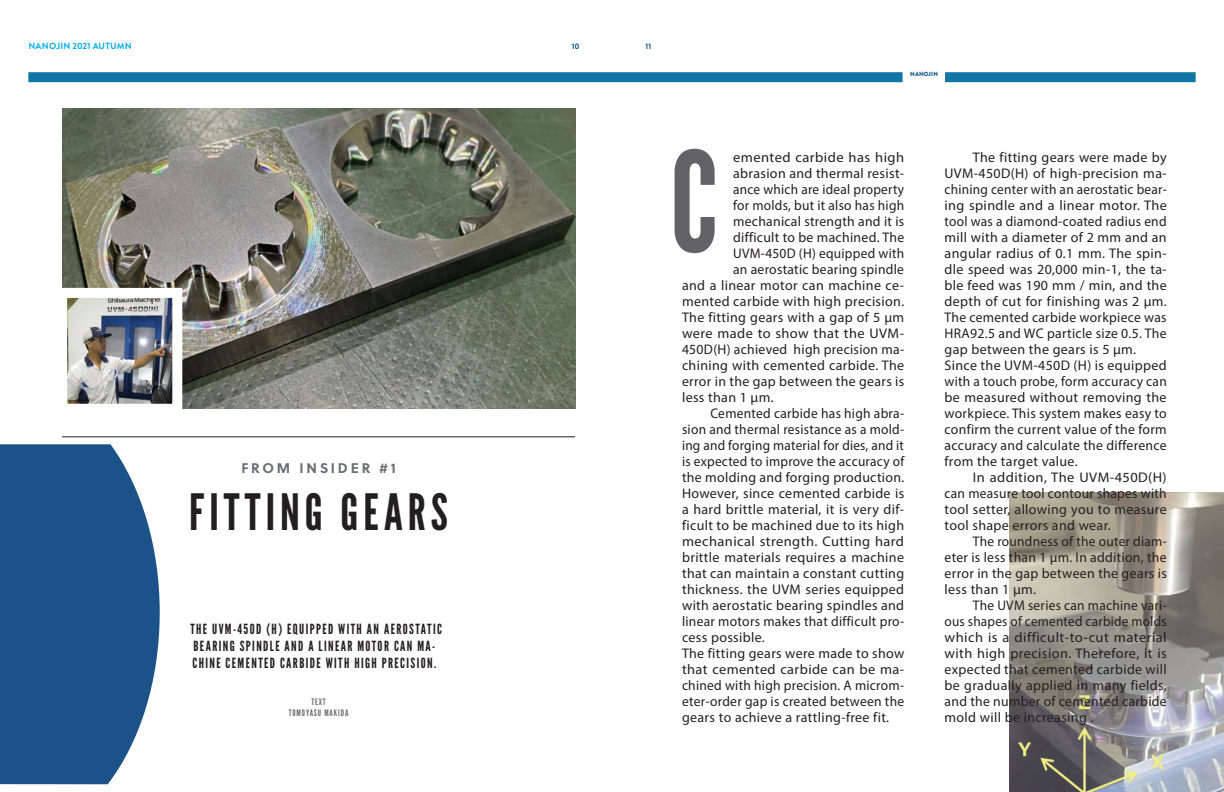
<style>
.page{position:relative;width:1224px;height:792px;background:#fff}
.page>*{position:absolute;margin:0;border:0;box-sizing:border-box;transform-origin:0 0}
.t1{font:139px "League Gothic";color:#636366}
.t2{font:50px "League Gothic";letter-spacing:.1em;color:#231f20}
.t3{font:14px/16px "Myriad Pro";letter-spacing:.025em;color:#231f20}
.t4{font:14px/16px "Myriad Pro";letter-spacing:.025em;color:#231f20;text-align:justify;scale:.96 1}
.t5{font:14px/16.8px "League Gothic";letter-spacing:.1em;color:#231f20}
.t6{font:14px "Myriad Pro";letter-spacing:.025em;color:#231f20;scale:.95 1}
.t7{font:14px "Myriad Pro";letter-spacing:.025em;color:#231f20;scale:1.04 1}
.t8{font:700 14px "Soleil";letter-spacing:.2em;color:#6c6d70}
.t9{font:9px/10.8px "League Gothic";letter-spacing:.1em;color:#6c6d70;text-align:center}
.t10{font:700 9px "Brandon Grotesque";letter-spacing:.025em;color:#00aeef}
.t11{font:700 8px "Brandon Grotesque";color:#0b5581}
.t12{font:900 6px "Brandon Grotesque";letter-spacing:.02em;color:#0b5581}
</style>
<div class="page">
<div style="left:28px;top:72px;width:875px;height:10px;background:#1176a6"></div>
<div style="left:945px;top:72px;width:251px;height:10px;background:#1176a6"></div>
<img style="left:62px;top:108px;width:513px;height:301px">
<hr style="left:62px;top:436px;width:513px;height:1px;background:#231f20">
<img style="left:1010px;top:492px;width:214px;height:300px">
<svg style="left:0;top:444px;width:160px;height:340px;background:#316393"></svg>
<img style="left:68px;top:299px;width:103px;height:104px">
<div style="left:57px;top:288px;width:125px;height:126px;border:10px solid #fff"></div>
<p class="t10" style="left:28px;top:40px;width:105px">NANOJIN 2021 AUTUMN</p>
<p class="t11" style="left:572px;top:40px;width:9px">10</p>
<p class="t11" style="left:645px;top:40px;width:7px">11</p>
<p class="t12" style="left:910px;top:70px;width:29px">NANOJIN</p>
<p class="t8" style="left:241px;top:457px;width:156px">FROM INSIDER #1</p>
<h2 class="t2" style="left:189px;top:482px;width:260px">FITTING GEARS</h2>
<p class="t5" style="left:190px;top:621px;width:253px">THE UVM-450D (H) EQUIPPED WITH AN AEROSTATIC<br>BEARING SPINDLE AND A LINEAR MOTOR CAN MA-<br>CHINE CEMENTED CARBIDE WITH HIGH PRECISION.</p>
<p class="t9" style="left:289px;top:697px;width:61px">TEXT<br>TOMOYASU MAKIDA</p>
<h1 class="t1" style="left:670px;top:120px;width:50px">C</h1>
<p class="t7" style="left:733px;top:148px;width:166px">emented carbide has high</p>
<p class="t3" style="left:733px;top:165px;width:173px">abrasion and thermal resist-</p>
<p class="t6" style="left:733px;top:180px;width:182px">ance which are ideal property</p>
<p class="t4" style="left:733px;top:197px;width:180px">for molds, but it also has high</p>
<p class="t3" style="left:733px;top:213px;width:173px">mechanical strength and it is</p>
<p class="t3" style="left:733px;top:229px;width:173px">difficult to be machined. The</p>
<p class="t4" style="left:733px;top:245px;width:180px">UVM-450D (H) equipped with</p>
<p class="t3" style="left:733px;top:261px;width:173px">an aerostatic bearing spindle</p>
<p class="t3" style="left:682px;top:277px;width:224px">and a linear motor can machine ce-</p>
<p class="t3" style="left:682px;top:293px;width:224px">mented carbide with high precision.</p>
<p class="t3" style="left:682px;top:309px;width:224px">The fitting gears with a gap of 5 µm</p>
<p class="t3" style="left:682px;top:325px;width:224px">were made to show that the UVM-</p>
<p class="t3" style="left:682px;top:341px;width:224px">450D(H) achieved high precision ma-</p>
<p class="t3" style="left:682px;top:357px;width:224px">chining with cemented carbide. The</p>
<p class="t3" style="left:682px;top:373px;width:224px">error in the gap between the gears is</p>
<p class="t3" style="left:682px;top:389px;width:93px">less than 1 μm.</p>
<p class="t4" style="left:710px;top:405px;width:203px">Cemented carbide has high abra-</p>
<p class="t4" style="left:682px;top:421px;width:233px">sion and thermal resistance as a mold-</p>
<p class="t6" style="left:682px;top:436px;width:235px">ing and forging material for dies, and it</p>
<p class="t6" style="left:682px;top:452px;width:235px">is expected to improve the accuracy of</p>
<p class="t3" style="left:682px;top:469px;width:224px">the molding and forging production.</p>
<p class="t3" style="left:682px;top:485px;width:224px">However, since cemented carbide is</p>
<p class="t3" style="left:682px;top:501px;width:224px">a hard brittle material, it is very dif-</p>
<p class="t3" style="left:682px;top:517px;width:224px">ficult to be machined due to its high</p>
<p class="t3" style="left:682px;top:533px;width:224px">mechanical strength. Cutting hard</p>
<p class="t3" style="left:682px;top:549px;width:224px">brittle materials requires a machine</p>
<p class="t3" style="left:682px;top:565px;width:224px">that can maintain a constant cutting</p>
<p class="t3" style="left:682px;top:581px;width:224px">thickness. the UVM series equipped</p>
<p class="t3" style="left:682px;top:597px;width:224px">with aerostatic bearing spindles and</p>
<p class="t3" style="left:682px;top:613px;width:224px">linear motors makes that difficult pro-</p>
<p class="t3" style="left:682px;top:629px;width:84px">cess possible.</p>
<p class="t3" style="left:682px;top:645px;width:224px">The fitting gears were made to show</p>
<p class="t3" style="left:682px;top:661px;width:224px">that cemented carbide can be ma-</p>
<p class="t4" style="left:682px;top:677px;width:233px">chined with high precision. A microm-</p>
<p class="t3" style="left:682px;top:693px;width:224px">eter-order gap is created between the</p>
<p class="t3" style="left:682px;top:709px;width:209px">gears to achieve a rattling-free fit.</p>
<p class="t3" style="left:945px;top:149px;width:224px;text-indent:28px">The fitting gears were made by UVM-450D(H) of high-precision ma&shy;chining center with an aerostatic bear&shy;ing spindle and a linear motor. The tool was a diamond-coated radius end mill with a diameter of 2 mm and an angular radius of 0.1 mm. The spin&shy;dle speed was 20,000 min-1, the ta&shy;ble feed was 190 mm / min, and the depth of cut for finishing was 2 μm.<br>The cemented carbide workpiece was HRA92.5 and WC particle size 0.5. The gap between the gears is 5 µm.<br>Since the UVM-450D (H) is equipped with a touch probe, form accuracy can be measured without removing the workpiece. This system makes easy to confirm the current value of the form accuracy and calculate the difference from the target value.</p>
<p class="t3" style="left:945px;top:469px;width:224px;text-align:justify;text-indent:28px">In addition, The UVM-450D(H) can measure tool contour shapes with tool setter, allowing you to measure tool shape errors and wear.</p>
<p class="t4" style="left:945px;top:533px;width:233px;text-indent:28px">The roundness of the outer diam&shy;eter is less than 1 μm. In addition, the error in the gap between the gears is less than 1 μm.</p>
<p class="t4" style="left:945px;top:597px;width:233px;text-indent:28px">The UVM series can machine vari&shy;ous shapes of cemented carbide molds which is a difficult-to-cut material with high precision. Therefore, it is expected that cemented carbide will be gradually applied in many fields, and the number of cemented carbide mold will be increasing .</p>
</div>
